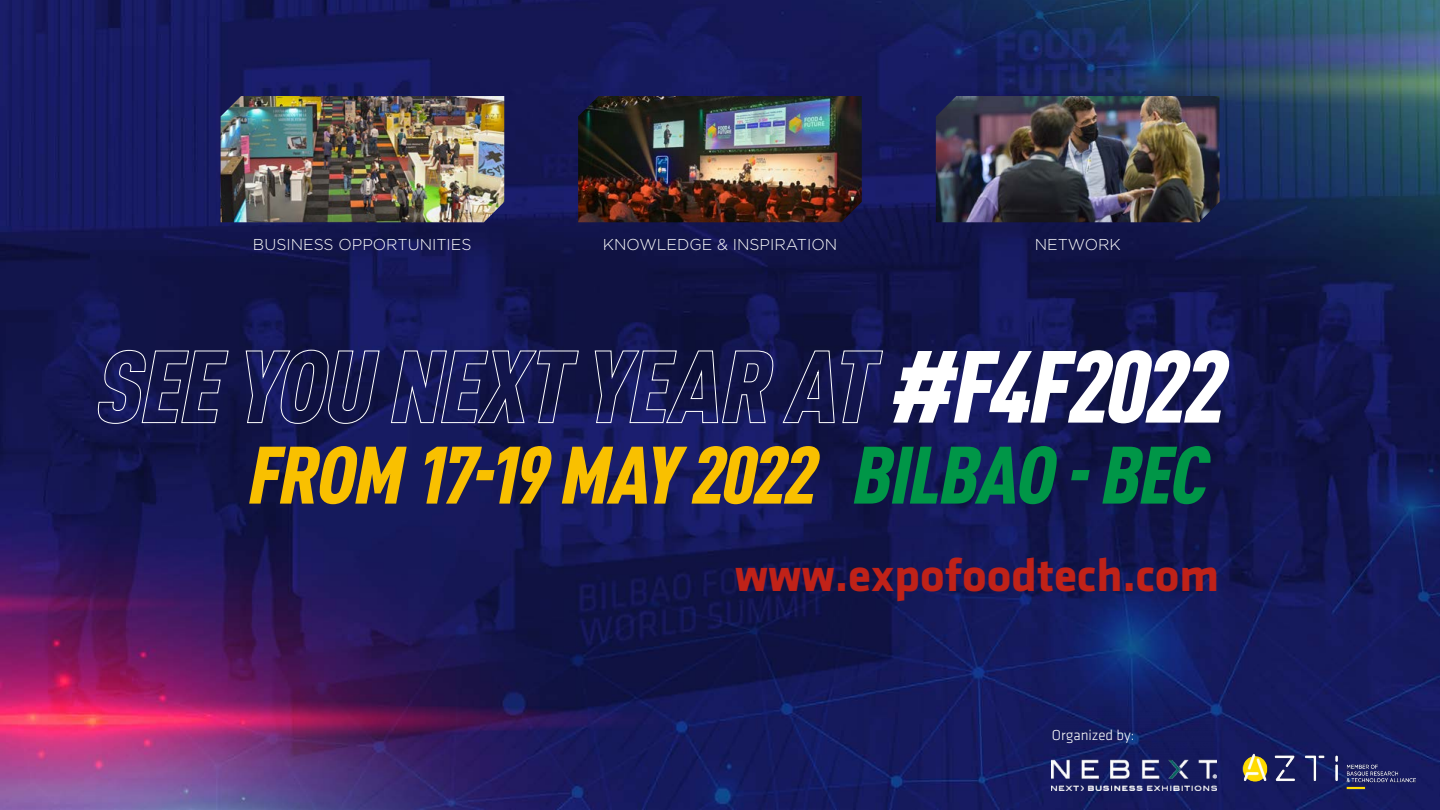
<style>
.page{position:relative;width:1440px;height:810px;background:#fff}
.page>*{position:absolute;margin:0;border:0;box-sizing:border-box;transform-origin:0 0}
.t1{font:italic 900 condensed 100.57px "DIN Pro";color:#fff}
.t2{font:italic 900 condensed 79.95px "DIN Pro";color:#f9c000}
.t3{font:700 47.47px "Klavika CH";color:#c02218}
.t4{font:300 15.75px "Gotham HTF";color:#fff}
.t5{font:300 15px "Klavika CH";color:#fff}
.s1{color:#009647}
</style>
<div class="page">
<img style="left:0;top:0;width:1440px;height:810px">
<img style="left:221px;top:96px;width:283px;height:126px">
<img style="left:936px;top:96px;width:284px;height:126px">
<img style="left:578px;top:96px;width:284px;height:126px">
<svg style="left:98px;top:349px;width:131px;height:75px;background:#26295b"></svg>
<svg style="left:245px;top:349px;width:135px;height:75px;background:#26295b"></svg>
<svg style="left:390px;top:350px;width:189px;height:74px;background:#262960"></svg>
<svg style="left:594px;top:350px;width:182px;height:74px;background:#26295d"></svg>
<svg style="left:782px;top:350px;width:53px;height:74px;background:#222554"></svg>
<svg style="left:841px;top:350px;width:43px;height:74px;background:#24265d"></svg>
<img style="left:1233px;top:754px;width:182px;height:35px">
<img style="left:1052px;top:708px;width:165px;height:83px">
<p class="t4" style="left:253px;top:236px;width:220px">BUSINESS OPPORTUNITIES</p>
<p class="t4" style="left:603px;top:236px;width:236px">KNOWLEDGE &amp; INSPIRATION</p>
<p class="t4" style="left:1035px;top:236px;width:88px">NETWORK</p>
<h1 class="t1" style="left:885px;top:309px;width:364px">#F4F2022</h1>
<h2 class="t2" style="left:245px;top:413px;width:982px">FROM 17-19MAY2022 <span class="s1">BILBAO-BEC</span></h2>
<h3 class="t3" style="left:735px;top:541px;width:486px">www.expofoodtech.com</h3>
<p class="t5" style="left:1052px;top:726px;width:84px">Organized by:</p>
</div>
